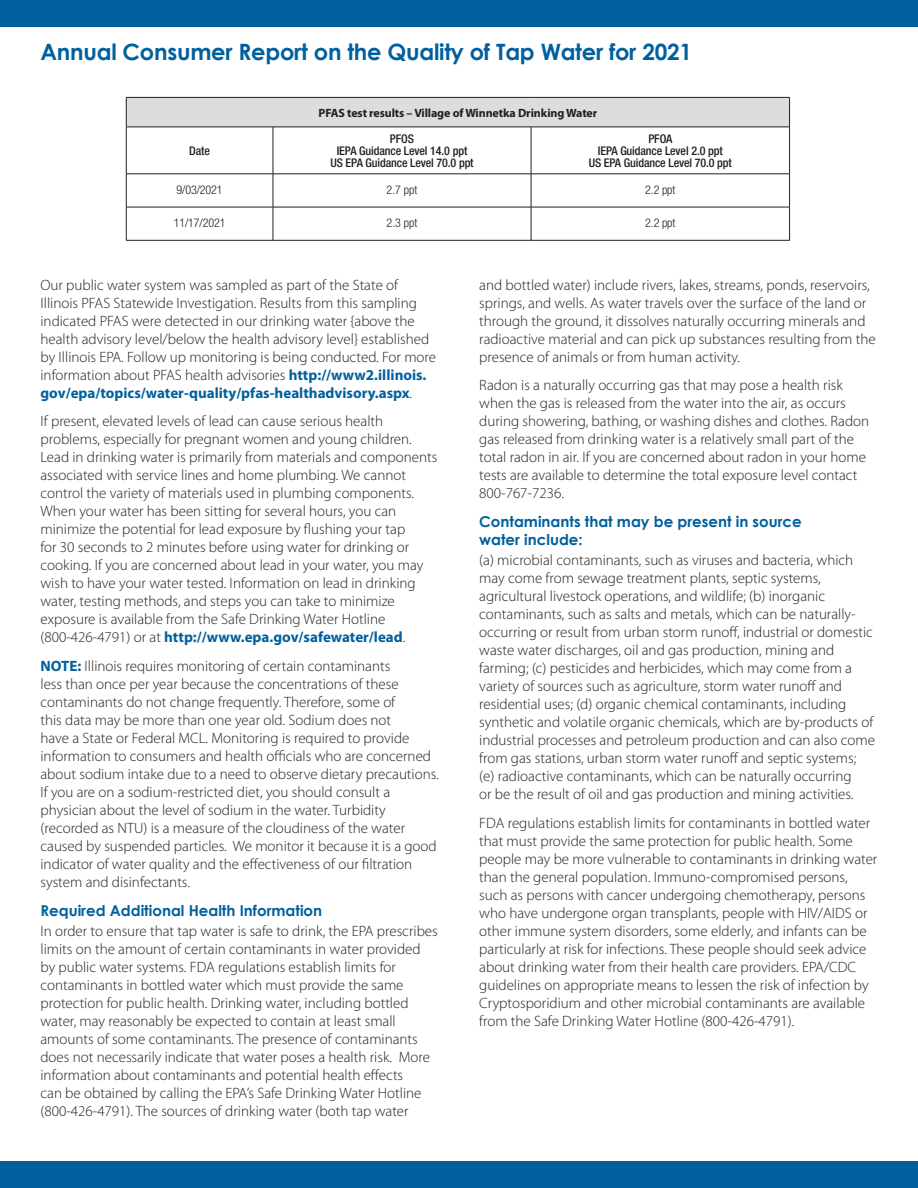
<style>
.page{position:relative;width:918px;height:1188px;background:#fff}
.page>*{position:absolute;margin:0;border:0;box-sizing:border-box;transform-origin:0 0}
.Headline{font:700 22.5px "Century Gothic";letter-spacing:-.01em;color:#00609d}
.Body_Text{font:300 15px/18px "Myriad Pro";color:#231f20}
.Sub_in_story{font:700 15px/18px "Century Gothic";color:#00609d}
.Body_Text-2{font:500 condensed 12px "Helvetica Neue";letter-spacing:-.01em;color:#231f20}
.Body_Text-3{font:700 12px "Myriad Pro";letter-spacing:-.01em;color:#231f20}
.Body_Text-4{font:300 condensed 12px "Helvetica Neue";letter-spacing:-.01em;color:#231f20}
.s1{font-weight:700;color:#00609d}
</style>
<div class="page">
<div style="left:0;top:0;width:918px;height:27px;background:#00609d"></div>
<div style="left:0;top:1161px;width:918px;height:27px;background:#00609d"></div>
<div style="left:126px;top:97px;width:664px;height:30px;background:#dcdddf"></div>
<hr style="left:126px;top:97px;width:147px;height:1px;background:#231f20">
<svg style="left:126px;top:98px;width:1px;height:29px"></svg>
<hr style="left:273px;top:97px;width:258px;height:1px;background:#231f20">
<hr style="left:531px;top:97px;width:259px;height:1px;background:#231f20">
<svg style="left:789px;top:98px;width:1px;height:29px"></svg>
<hr style="left:126px;top:127px;width:147px;height:1px;background:#231f20">
<hr style="left:126px;top:127px;width:1px;height:47px;background:#231f20">
<hr style="left:273px;top:127px;width:258px;height:1px;background:#231f20">
<hr style="left:531px;top:127px;width:259px;height:1px;background:#231f20">
<hr style="left:789px;top:127px;width:1px;height:47px;background:#231f20">
<hr style="left:126px;top:174px;width:147px;height:1px;background:#231f20">
<hr style="left:126px;top:174px;width:1px;height:33px;background:#231f20">
<hr style="left:273px;top:174px;width:258px;height:1px;background:#231f20">
<hr style="left:531px;top:174px;width:259px;height:1px;background:#231f20">
<hr style="left:789px;top:174px;width:1px;height:33px;background:#231f20">
<hr style="left:126px;top:207px;width:147px;height:1px;background:#231f20">
<hr style="left:126px;top:207px;width:1px;height:33px;background:#231f20">
<hr style="left:273px;top:207px;width:258px;height:1px;background:#231f20">
<hr style="left:531px;top:207px;width:259px;height:1px;background:#231f20">
<hr style="left:789px;top:207px;width:1px;height:33px;background:#231f20">
<hr style="left:126px;top:240px;width:147px;height:1px;background:#231f20">
<hr style="left:273px;top:240px;width:258px;height:1px;background:#231f20">
<hr style="left:531px;top:240px;width:259px;height:1px;background:#231f20">
<hr style="left:273px;top:127px;width:1px;height:47px;background:#231f20">
<hr style="left:273px;top:174px;width:1px;height:33px;background:#231f20">
<hr style="left:273px;top:207px;width:1px;height:33px;background:#231f20">
<hr style="left:531px;top:127px;width:1px;height:47px;background:#231f20">
<hr style="left:531px;top:174px;width:1px;height:33px;background:#231f20">
<hr style="left:531px;top:207px;width:1px;height:33px;background:#231f20">
<p class="Headline" style="left:40px;top:38px;width:653px">Annual Consumer Report on the Quality of Tap Water for 2021</p>
<p class="Body_Text-2" style="left:189px;top:144px;width:22px">Date</p>
<p class="Body_Text-3" style="left:318px;top:105px;width:280px">PFAS test results – Village of Winnetka Drinking Water</p>
<p class="Body_Text-2" style="left:390px;top:132px;width:26px">PFOS</p>
<p class="Body_Text-2" style="left:337px;top:144px;width:132px">IEPA Guidance Level 14.0 ppt</p>
<p class="Body_Text-2" style="left:330px;top:156px;width:145px">US EPA Guidance Level 70.0 ppt</p>
<p class="Body_Text-2" style="left:648px;top:132px;width:25px">PFOA</p>
<p class="Body_Text-2" style="left:598px;top:144px;width:126px">IEPA Guidance Level 2.0 ppt</p>
<p class="Body_Text-2" style="left:589px;top:156px;width:145px">US EPA Guidance Level 70.0 ppt</p>
<p class="Body_Text-4" style="left:177px;top:183px;width:48px">9/03/2021</p>
<p class="Body_Text-4" style="left:387px;top:183px;width:32px">2.7 ppt</p>
<p class="Body_Text-4" style="left:645px;top:183px;width:32px">2.2 ppt</p>
<p class="Body_Text-4" style="left:174px;top:216px;width:53px">11/17/2021</p>
<p class="Body_Text-4" style="left:387px;top:216px;width:32px">2.3 ppt</p>
<p class="Body_Text-4" style="left:645px;top:216px;width:32px">2.2 ppt</p>
<p class="Body_Text" style="left:40px;top:276px;width:397px">Our public water system was sampled as part of the State of Illinois PFAS Statewide Investigation. Results from this sampling indicated PFAS were detected in our drinking water {above the health advisory level/below the health advisory level} established by Illinois EPA. Follow up monitoring is being conducted. For more information about PFAS health advisories <span class="s1">http://www2.illinois. gov/epa/topics/water-quality/pfas-healthadvisory.aspx</span>.</p>
<p class="Body_Text" style="left:40px;top:413px;width:398px">If present, elevated levels of lead can cause serious health problems, especially for pregnant women and young children.<br>Lead in drinking water is primarily from materials and components associated with service lines and home plumbing. We cannot control the variety of materials used in plumbing components.<br>When your water has been sitting for several hours, you can minimize the potential for lead exposure by flushing your tap<br>for 30 seconds to 2 minutes before using water for drinking or cooking. If you are concerned about lead in your water, you may wish to have your water tested. Information on lead in drinking water, testing methods, and steps you can take to minimize exposure is available from the Safe Drinking Water Hotline (800-426-4791) or at <span class="s1">http://www.epa.gov/safewater/lead</span>.</p>
<p class="Body_Text" style="left:40px;top:657px;width:400px"><span class="s1">NOTE:</span> Illinois requires monitoring of certain contaminants<br>less than once per year because the concentrations of these contaminants do not change frequently. Therefore, some of<br>this data may be more than one year old. Sodium does not<br>have a State or Federal MCL. Monitoring is required to provide information to consumers and health officials who are concerned about sodium intake due to a need to observe dietary precautions.<br>If you are on a sodium-restricted diet, you should consult a physician about the level of sodium in the water. Turbidity (recorded as NTU) is a measure of the cloudiness of the water caused by suspended particles. We monitor it because it is a good indicator of water quality and the effectiveness of our filtration system and disinfectants.</p>
<p class="Sub_in_story" style="left:40px;top:901px;width:283px">Required Additional Health Information</p>
<p class="Body_Text" style="left:40px;top:922px;width:399px">In order to ensure that tap water is safe to drink, the EPA prescribes limits on the amount of certain contaminants in water provided by public water systems. FDA regulations establish limits for contaminants in bottled water which must provide the same protection for public health. Drinking water, including bottled water, may reasonably be expected to contain at least small amounts of some contaminants. The presence of contaminants does not necessarily indicate that water poses a health risk. More information about contaminants and potential health effects<br>can be obtained by calling the EPA’s Safe Drinking Water Hotline (800-426-4791). The sources of drinking water (both tap water</p>
<p class="Body_Text" style="left:479px;top:276px;width:398px">and bottled water) include rivers, lakes, streams, ponds, reservoirs, springs, and wells. As water travels over the surface of the land or through the ground, it dissolves naturally occurring minerals and radioactive material and can pick up substances resulting from the presence of animals or from human activity.</p>
<p class="Body_Text" style="left:479px;top:377px;width:392px">Radon is a naturally occurring gas that may pose a health risk when the gas is released from the water into the air, as occurs during showering, bathing, or washing dishes and clothes. Radon gas released from drinking water is a relatively small part of the total radon in air. If you are concerned about radon in your home tests are available to determine the total exposure level contact 800-767-7236.</p>
<p class="Sub_in_story" style="left:479px;top:512px;width:324px">Contaminants that may be present in source water include:</p>
<p class="Body_Text" style="left:479px;top:552px;width:397px">(a) microbial contaminants, such as viruses and bacteria, which may come from sewage treatment plants, septic systems, agricultural livestock operations, and wildlife; (b) inorganic contaminants, such as salts and metals, which can be naturally&shy;occurring or result from urban storm runoff, industrial or domestic waste water discharges, oil and gas production, mining and farming; (c) pesticides and herbicides, which may come from a variety of sources such as agriculture, storm water runoff and residential uses; (d) organic chemical contaminants, including synthetic and volatile organic chemicals, which are by-products of industrial processes and petroleum production and can also come from gas stations, urban storm water runoff and septic systems; (e) radioactive contaminants, which can be naturally occurring<br>or be the result of oil and gas production and mining activities.</p>
<p class="Body_Text" style="left:479px;top:814px;width:400px">FDA regulations establish limits for contaminants in bottled water that must provide the same protection for public health. Some people may be more vulnerable to contaminants in drinking water than the general population. Immuno-compromised persons, such as persons with cancer undergoing chemotherapy, persons who have undergone organ transplants, people with HIV/AIDS or other immune system disorders, some elderly, and infants can be particularly at risk for infections. These people should seek advice about drinking water from their health care providers. EPA/CDC guidelines on appropriate means to lessen the risk of infection by Cryptosporidium and other microbial contaminants are available from the Safe Drinking Water Hotline (800-426-4791).</p>
</div>
